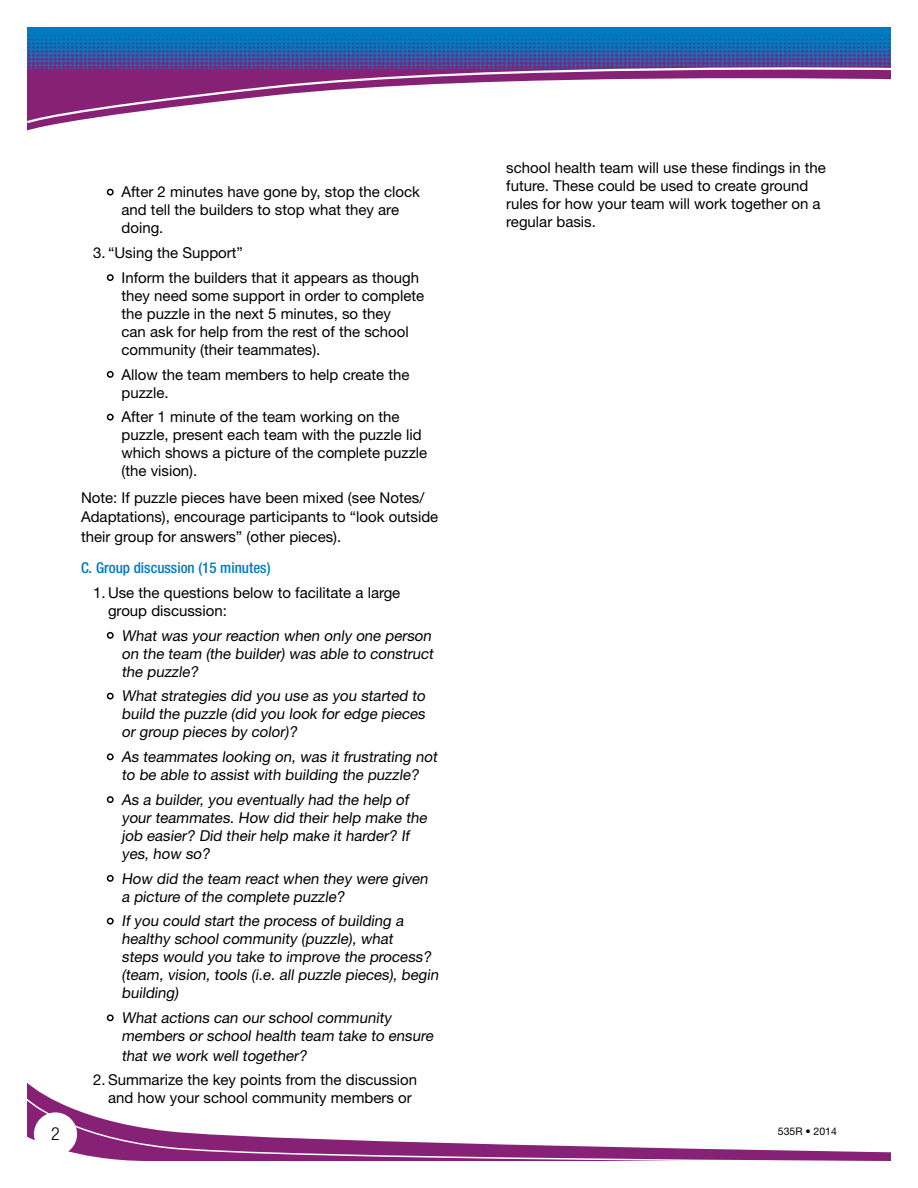
<style>
.page{position:relative;width:918px;height:1188px;background:#fff}
.page>*{position:absolute;margin:0;border:0;box-sizing:border-box;transform-origin:0 0}
.t1{font:300 condensed 18px "Helvetica Neue LT Std";color:#000}
.t2{font:15px/18px "Helvetica Neue LT Std";color:#000}
.t3{font:500 condensed 15px "Helvetica Neue LT Std";color:#0079c1}
.t4{font:10.5px "Helvetica Neue LT Std";color:#000}
</style>
<div class="page">
<div style="left:27px;top:27px;width:864px;height:42px;background:#0079c1"></div>
<svg style="left:27px;top:35px;width:864px;height:26px"></svg>
<svg style="left:27px;top:61px;width:864px;height:63px"></svg>
<svg style="left:27px;top:1098px;width:864px;height:63px"></svg>
<div style="left:107px;top:189px;width:7px;height:7px;border:2px solid #000;border-radius:50%"></div>
<div style="left:107px;top:274px;width:7px;height:7px;border:2px solid #000;border-radius:50%"></div>
<div style="left:107px;top:371px;width:7px;height:7px;border:2px solid #000;border-radius:50%"></div>
<div style="left:107px;top:414px;width:7px;height:7px;border:2px solid #000;border-radius:50%"></div>
<div style="left:107px;top:632px;width:7px;height:7px;border:2px solid #000;border-radius:50%"></div>
<div style="left:107px;top:693px;width:7px;height:7px;border:2px solid #000;border-radius:50%"></div>
<div style="left:107px;top:753px;width:7px;height:7px;border:2px solid #000;border-radius:50%"></div>
<div style="left:107px;top:796px;width:7px;height:7px;border:2px solid #000;border-radius:50%"></div>
<div style="left:107px;top:875px;width:7px;height:7px;border:2px solid #000;border-radius:50%"></div>
<div style="left:107px;top:918px;width:7px;height:7px;border:2px solid #000;border-radius:50%"></div>
<div style="left:107px;top:1014px;width:7px;height:7px;border:2px solid #000;border-radius:50%"></div>
<p class="t1" style="left:51px;top:1124px;width:10px">2</p>
<p class="t2" style="left:122px;top:183px;width:300px">After 2 minutes have gone by, stop the clock and tell the builders to stop what they are doing.</p>
<p class="t2" style="left:122px;top:240px;width:299px;line-height:24.8px;text-indent:-28px">3. “Using the Support”<br>Inform the builders that it appears as though</p>
<p class="t2" style="left:122px;top:286px;width:304px">they need some support in order to complete the puzzle in the next 5 minutes, so they<br>can ask for help from the rest of the school community (their teammates).</p>
<p class="t2" style="left:122px;top:365px;width:290px">Allow the team members to help create the puzzle.</p>
<p class="t2" style="left:122px;top:408px;width:307px">After 1 minute of the team working on the puzzle, present each team with the puzzle lid which shows a picture of the complete puzzle (the vision).</p>
<p class="t2" style="left:81px;top:487px;width:359px;line-height:19.5px">Note: If puzzle pieces have been mixed (see Notes/<br>Adaptations), encourage participants to “look outside their group for answers” (other pieces).</p>
<p class="t3" style="left:81px;top:559px;width:191px">C. Group discussion (15 minutes)</p>
<p class="t2" style="left:108px;top:583px;width:294px;text-indent:-15px">1. Use the questions below to facilitate a large group discussion:</p>
<p class="t2" style="left:122px;top:626px;width:316px">What was your reaction when only one person on the team (the builder) was able to construct the puzzle?</p>
<p class="t2" style="left:122px;top:687px;width:308px;text-align:justify">What strategies did you use as you started to build the puzzle (did you look for edge pieces or group pieces by color)?</p>
<p class="t2" style="left:122px;top:748px;width:320px">As teammates looking on, was it frustrating not to be able to assist with building the puzzle?</p>
<p class="t2" style="left:122px;top:790px;width:309px">As a builder, you eventually had the help of your teammates. How did their help make the job easier? Did their help make it harder? If yes, how so?</p>
<p class="t2" style="left:122px;top:869px;width:310px">How did the team react when they were given a picture of the complete puzzle?</p>
<p class="t2" style="left:122px;top:912px;width:321px">If you could start the process of building a healthy school community (puzzle), what<br>steps would you take to improve the process? (team, vision, tools (i.e. all puzzle pieces), begin building)</p>
<p class="t2" style="left:122px;top:1009px;width:316px">What actions can our school community members or school health team take to ensure</p>
<p class="t2" style="left:122px;top:1046px;width:189px">that we work well together?</p>
<p class="t2" style="left:108px;top:1071px;width:311px;text-indent:-15px">2. Summarize the key points from the discussion and how your school community members or</p>
<p class="t2" style="left:506px;top:158px;width:321px">school health team will use these findings in the future. These could be used to create ground rules for how your team will work together on a regular basis.</p>
<p class="t4" style="left:778px;top:1125px;width:61px">535R • 2014</p>
</div>
